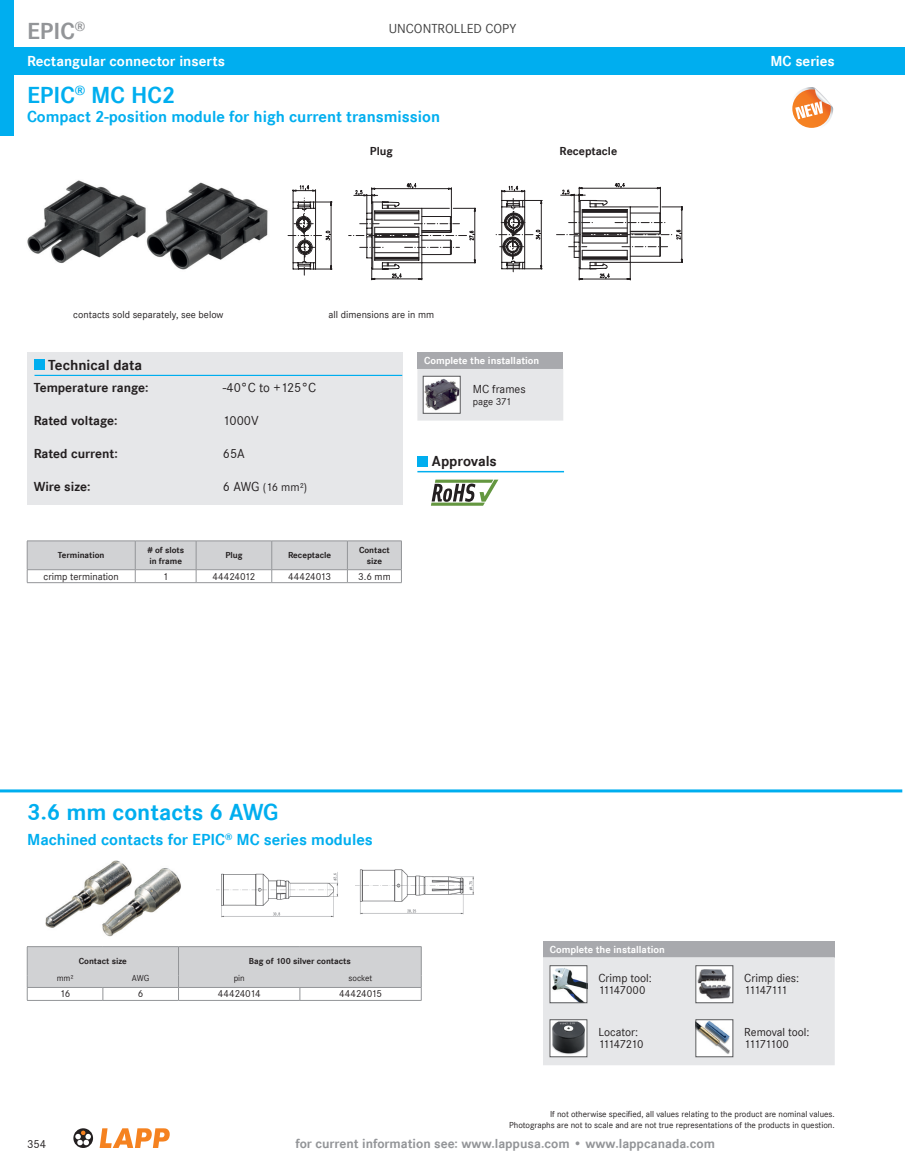
<style>
.page{position:relative;width:905px;height:1175px;background:#fff}
.page>*{position:absolute;margin:0;border:0;box-sizing:border-box;transform-origin:0 0}
.t1{font:700 24px "Corporate S";color:#00aeef}
.t2{font:700 24px "Corporate S";color:#939598}
.t3{font:700 16.5px "Corporate S";color:#00aeef}
.t4{font:700 15px "Corporate S";color:#fff}
.t5{font:700 15px "Corporate S";color:#231f20}
.t6{font:700 13.5px "Corporate S";color:#939598}
.t7{font:700 13.5px "Corporate S";color:#231f20}
.t8{font:13.5px "Corporate S";color:#231f20}
.t9{font:13.5px "Corpo S";color:#404040}
.t10{font:12px/12px "Corporate S";color:#231f20}
.t11{font:12px/12px "Corporate S";letter-spacing:-.025em;color:#231f20}
.t12{font:12px/12px "Corporate S";letter-spacing:-.035em;color:#231f20}
.t13{font:700 12px "Corporate S";color:#231f20}
.t14{font:10.5px "Corporate S";color:#231f20}
.t15{font:700 10.5px "Corporate S";color:#fff}
.t16{font:9px/10.8px "Corporate S";color:#231f20;text-align:right}
.t17{font:700 9px/10.8px "Corporate S";color:#231f20}
.s1{font-size:13.5px}
</style>
<div class="page">
<svg style="left:100px;top:1128px;width:70px;height:20px"></svg>
<svg style="left:73px;top:1128px;width:20px;height:19px"></svg>
<svg style="left:75px;top:1130px;width:16px;height:15px"></svg>
<div style="left:0;top:48px;width:904px;height:27px;background:#00aeef"></div>
<div style="left:0;top:0;width:14px;height:135px;background:#00aeef"></div>
<div style="left:27px;top:353px;width:375px;height:37px;background:#e6e7e9"></div>
<div style="left:34px;top:359px;width:11px;height:11px;background:#00aeef"></div>
<hr style="left:34px;top:375px;width:368px;height:1px;background:#00aeef">
<div style="left:417px;top:455px;width:11px;height:11px;background:#00aeef"></div>
<hr style="left:417px;top:471px;width:147px;height:1px;background:#00aeef">
<div style="left:417px;top:353px;width:146px;height:16px;background:#a8a9ad"></div>
<div style="left:417px;top:369px;width:146px;height:51px;background:#e6e7e9"></div>
<img style="left:425px;top:378px;width:33px;height:33px">
<div style="left:423px;top:376px;width:37px;height:37px;border:1px solid #57585a"></div>
<svg style="left:431px;top:479px;width:67px;height:27px"></svg>
<div style="left:27px;top:376px;width:375px;height:129px;background:#e6e7e9"></div>
<svg style="left:495px;top:183px;width:188px;height:97px"></svg>
<svg style="left:287px;top:183px;width:189px;height:97px"></svg>
<img style="left:27px;top:180px;width:241px;height:90px">
<hr style="left:27px;top:540px;width:108px;height:1px;background:#939598">
<hr style="left:135px;top:540px;width:61px;height:1px;background:#939598">
<hr style="left:196px;top:540px;width:76px;height:1px;background:#939598">
<hr style="left:272px;top:540px;width:75px;height:1px;background:#939598">
<hr style="left:347px;top:540px;width:54px;height:1px;background:#939598">
<hr style="left:27px;top:582px;width:108px;height:1px;background:#939598">
<hr style="left:135px;top:582px;width:61px;height:1px;background:#939598">
<svg style="left:27px;top:541px;width:375px;height:41px"></svg>
<hr style="left:196px;top:582px;width:76px;height:1px;background:#939598">
<hr style="left:272px;top:582px;width:75px;height:1px;background:#939598">
<hr style="left:347px;top:582px;width:54px;height:1px;background:#939598">
<hr style="left:27px;top:1000px;width:76px;height:1px;background:#939598">
<hr style="left:103px;top:1000px;width:75px;height:1px;background:#939598">
<hr style="left:178px;top:1000px;width:122px;height:1px;background:#939598">
<hr style="left:300px;top:1000px;width:121px;height:1px;background:#939598">
<svg style="left:27px;top:946px;width:395px;height:54px"></svg>
<hr style="left:27px;top:987px;width:76px;height:1px;background:#939598">
<hr style="left:103px;top:987px;width:75px;height:1px;background:#939598">
<hr style="left:178px;top:987px;width:122px;height:1px;background:#939598">
<hr style="left:300px;top:987px;width:121px;height:1px;background:#939598">
<hr style="left:0;top:789px;width:902px;height:3px;background:#00aeef">
<img style="left:216px;top:872px;width:122px;height:46px">
<img style="left:355px;top:869px;width:119px;height:46px">
<img style="left:45px;top:860px;width:136px;height:77px">
<div style="left:543px;top:941px;width:291px;height:16px;background:#a8a9ad"></div>
<div style="left:543px;top:957px;width:291px;height:108px;background:#e6e7e9"></div>
<img style="left:551px;top:967px;width:34px;height:34px">
<div style="left:549px;top:965px;width:38px;height:38px;border:1px solid #57585a"></div>
<img style="left:697px;top:967px;width:34px;height:34px">
<div style="left:695px;top:965px;width:38px;height:38px;border:1px solid #57585a"></div>
<img style="left:551px;top:1021px;width:34px;height:34px">
<div style="left:549px;top:1019px;width:38px;height:38px;border:1px solid #57585a"></div>
<img style="left:697px;top:1021px;width:34px;height:34px">
<div style="left:695px;top:1019px;width:38px;height:38px;border:1px solid #57585a"></div>
<svg style="left:792px;top:87px;width:41px;height:41px"></svg>
<h1 class="t2" style="left:27px;top:17px;width:60px">EPIC<sup>®</sup></h1>
<h3 class="t4" style="left:27px;top:53px;width:199px">Rectangular connector inserts</h3>
<h3 class="t4" style="left:770px;top:53px;width:66px">MC series</h3>
<h3 class="t9" style="left:389px;top:21px;width:129px">UNCONTROLLED COPY</h3>
<h1 class="t1" style="left:27px;top:81px;width:150px">EPIC<sup>®</sup> MC HC2</h1>
<h2 class="t3" style="left:27px;top:107px;width:414px">Compact 2-position module for high current transmission</h2>
<h3 class="t13" style="left:370px;top:144px;width:24px">Plug</h3>
<h3 class="t13" style="left:559px;top:144px;width:59px">Receptacle</h3>
<p class="t14" style="left:73px;top:308px;width:152px">contacts sold separately, see below</p>
<p class="t14" style="left:328px;top:308px;width:107px">all dimensions are in mm</p>
<h3 class="t5" style="left:48px;top:357px;width:95px">Technical data</h3>
<h3 class="t7" style="left:34px;top:380px;width:116px">Temperature range:</h3>
<h3 class="t8" style="left:223px;top:380px;width:95px">-40°C to +125°C</h3>
<h3 class="t7" style="left:34px;top:413px;width:85px">Rated voltage:</h3>
<h3 class="t8" style="left:223px;top:413px;width:37px">1000V</h3>
<h3 class="t7" style="left:34px;top:446px;width:86px">Rated current:</h3>
<h3 class="t8" style="left:223px;top:446px;width:24px">65A</h3>
<h3 class="t7" style="left:34px;top:479px;width:58px">Wire size:</h3>
<h3 class="t10" style="left:223px;top:481px;width:86px"><span class="s1">6 AWG</span> (16 mm²)</h3>
<p class="t17" style="left:58px;top:550px;width:48px">Termination</p>
<p class="t17" style="left:147px;top:545px;width:38px"># of slots in frame</p>
<p class="t17" style="left:225px;top:550px;width:19px">Plug</p>
<p class="t17" style="left:288px;top:550px;width:45px">Receptacle</p>
<p class="t17" style="left:359px;top:545px;width:32px;text-align:center">Contact size</p>
<p class="t14" style="left:44px;top:570px;width:77px">crimp termination</p>
<p class="t14" style="left:163px;top:570px;width:7px">1</p>
<p class="t14" style="left:212px;top:570px;width:44px">44424012</p>
<p class="t14" style="left:288px;top:570px;width:45px">44424013</p>
<p class="t14" style="left:358px;top:570px;width:34px">3.6 mm</p>
<p class="t15" style="left:424px;top:355px;width:117px">Complete the installation</p>
<h3 class="t10" style="left:473px;top:383px;width:54px">MC frames</h3>
<p class="t14" style="left:473px;top:395px;width:40px">page 371</p>
<h3 class="t5" style="left:432px;top:453px;width:66px">Approvals</h3>
<h1 class="t1" style="left:27px;top:798px;width:253px">3.6 mm contacts 6 AWG</h1>
<h2 class="t3" style="left:27px;top:830px;width:347px">Machined contacts for EPIC<sup>®</sup> MC series modules</h2>
<p class="t17" style="left:79px;top:956px;width:50px">Contact size</p>
<p class="t17" style="left:249px;top:956px;width:103px">Bag of 100 silver contacts</p>
<p class="t16" style="left:57px;top:973px;width:18px">mm²</p>
<p class="t16" style="left:132px;top:973px;width:19px">AWG</p>
<p class="t16" style="left:234px;top:973px;width:13px">pin</p>
<p class="t16" style="left:348px;top:973px;width:25px">socket</p>
<p class="t14" style="left:60px;top:988px;width:12px">16</p>
<p class="t14" style="left:138px;top:988px;width:7px">6</p>
<p class="t14" style="left:218px;top:988px;width:45px">44424014</p>
<p class="t14" style="left:339px;top:988px;width:45px">44424015</p>
<p class="t15" style="left:549px;top:943px;width:117px">Complete the installation</p>
<h3 class="t10" style="left:598px;top:972px;width:55px">Crimp tool:<br>11147000</h3>
<h3 class="t11" style="left:744px;top:972px;width:56px">Crimp dies:<br>11147111</h3>
<h3 class="t12" style="left:598px;top:1026px;width:47px">Locator:<br>11147210</h3>
<h3 class="t10" style="left:744px;top:1026px;width:67px">Removal tool:<br>11171100</h3>
<p class="t16" style="left:509px;top:1108px;width:327px">If not otherwise specified, all values relating to the product are nominal values.<br>Photographs are not to scale and are not true representations of the products in question.</p>
<h3 class="t10" style="left:27px;top:1138px;width:21px">354</h3>
<h3 class="t6" style="left:295px;top:1135px;width:421px">for current information see: www.lappusa.com • www.lappcanada.com</h3>
</div>
